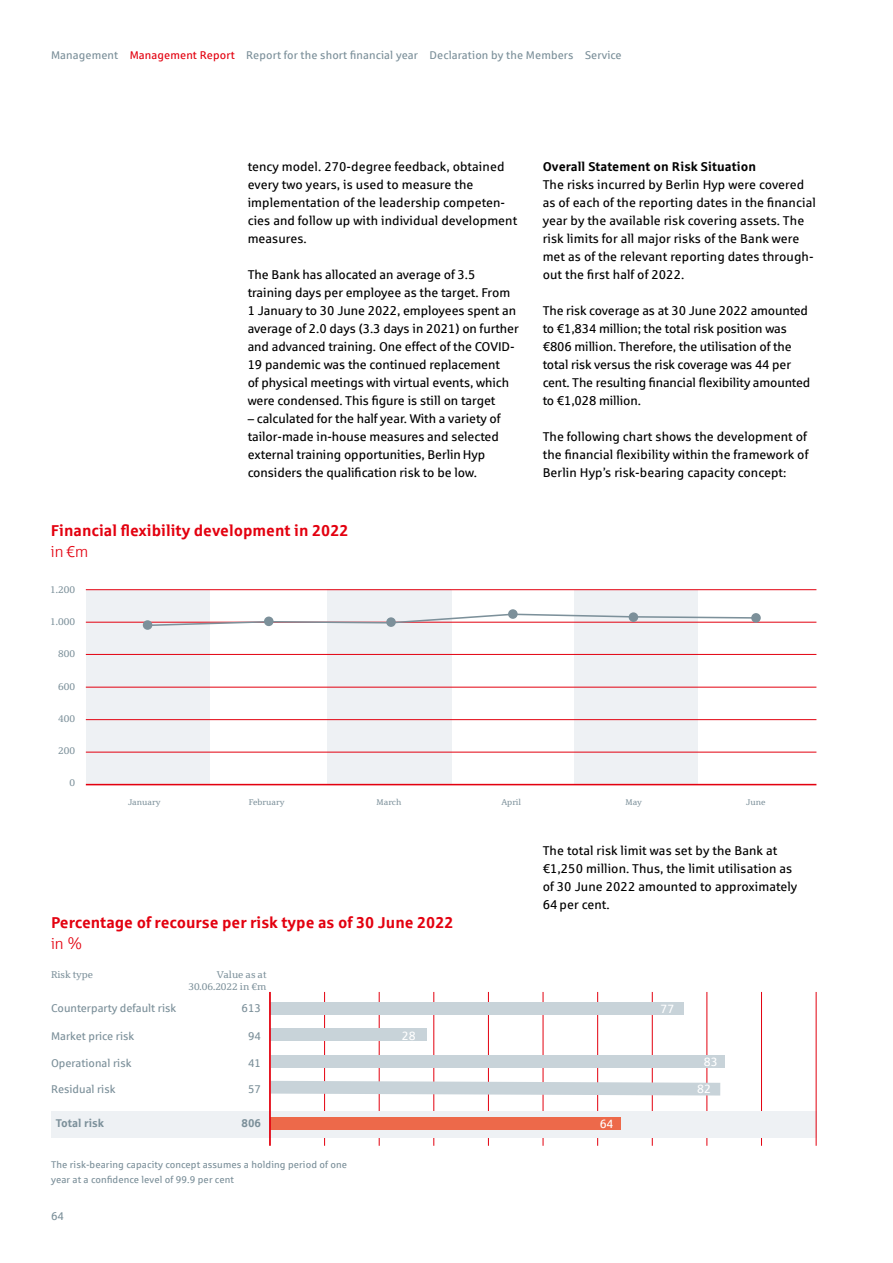
<style>
.page{position:relative;width:893px;height:1263px;background:#fff}
.page>*{position:absolute;margin:0;border:0;box-sizing:border-box;transform-origin:0 0}
.t1{font:700 15.75px "Sparkasse Rg";color:#e3000f}
.t2{font:15.75px "Sparkasse Lt";color:#e3000f}
.t3{font:12.75px/18px "Sparkasse Rg";letter-spacing:-.005em;color:#000}
.t4{font:700 12.75px "Sparkasse Rg";letter-spacing:.005em;color:#000}
.t5{font:12px "Sparkasse Rg";color:#fff}
.t6{font:11.25px "Sparkasse Rg";letter-spacing:.005em;color:#7c909a}
.t7{font:700 11.25px "Sparkasse Rg";color:#7c909a}
.t8{font:9.75px/14.2px "Sparkasse Rg";letter-spacing:.01em;color:#7c909a}
.t9{font:9.75px/11.7px "Sparkasse Serif";color:#7c909a;text-align:right}
.t10{font:8.25px "Sparkasse Serif";color:#7c909a}
.s1{color:#e3000f}
</style>
<div class="page">
<hr style="left:761px;top:992px;width:1px;height:154px;background:#e3000f">
<hr style="left:707px;top:992px;width:1px;height:154px;background:#e3000f">
<hr style="left:652px;top:992px;width:1px;height:154px;background:#e3000f">
<hr style="left:597px;top:992px;width:1px;height:154px;background:#e3000f">
<hr style="left:543px;top:992px;width:1px;height:154px;background:#e3000f">
<hr style="left:488px;top:992px;width:1px;height:154px;background:#e3000f">
<hr style="left:434px;top:992px;width:1px;height:154px;background:#e3000f">
<hr style="left:379px;top:992px;width:1px;height:154px;background:#e3000f">
<hr style="left:324px;top:992px;width:1px;height:154px;background:#e3000f">
<div style="left:51px;top:1111px;width:765px;height:27px;background:#eef1f4"></div>
<div style="left:271px;top:1002px;width:413px;height:12px;background:#c8d3d9"></div>
<div style="left:271px;top:1028px;width:156px;height:13px;background:#c8d3d9"></div>
<div style="left:271px;top:1055px;width:453px;height:13px;background:#c8d3d9"></div>
<svg style="left:271px;top:1081px;width:449px;height:14px;background:#cdd6dc"></svg>
<div style="left:271px;top:1117px;width:350px;height:13px;background:#ed694a"></div>
<hr style="left:816px;top:992px;width:1px;height:154px;background:#e3000f">
<hr style="left:269px;top:992px;width:2px;height:154px;background:#e3000f">
<div style="left:575px;top:590px;width:123px;height:194px;background:#eef1f4"></div>
<div style="left:87px;top:590px;width:123px;height:194px;background:#eef1f4"></div>
<div style="left:328px;top:589px;width:123px;height:195px;background:#eef1f4"></div>
<hr style="left:86px;top:784px;width:730px;height:1px;background:#e3000f">
<hr style="left:86px;top:622px;width:730px;height:1px;background:#e3000f">
<hr style="left:86px;top:654px;width:730px;height:1px;background:#e3000f">
<hr style="left:86px;top:719px;width:730px;height:1px;background:#e3000f">
<hr style="left:86px;top:752px;width:730px;height:1px;background:#e3000f">
<hr style="left:86px;top:589px;width:730px;height:1px;background:#e3000f">
<div style="left:143px;top:620px;width:9px;height:10px;background:#7c909a;border-radius:50%"></div>
<svg style="left:508px;top:609px;width:10px;height:10px"></svg>
<div style="left:629px;top:612px;width:9px;height:10px;background:#b2bec5;border-radius:50%"></div>
<div style="left:751px;top:613px;width:10px;height:10px;background:#7c909a;border-radius:50%"></div>
<svg style="left:146px;top:613px;width:611px;height:14px"></svg>
<hr style="left:86px;top:687px;width:730px;height:1px;background:#e3000f">
<p class="t6" style="left:51px;top:49px;width:572px">Management <span class="s1">Management Report</span> Report for the short financial year Declaration by the Members Service</p>
<p class="t3" style="left:248px;top:157px;width:271px">tency model. 270-degree feedback, obtained every two years, is used to measure the implementation of the leadership competen&shy;cies and follow up with individual development measures.</p>
<p class="t3" style="left:248px;top:265px;width:273px">The Bank has allocated an average of 3.5 training days per employee as the target. From 1 January to 30 June 2022, employees spent an average of 2.0 days (3.3 days in 2021) on further and advanced training. One effect of the COVID-19 pandemic was the continued replacement<br>of physical meetings with virtual events, which were condensed. This figure is still on target</p>
<p class="t3" style="left:248px;top:409px;width:255px">– calculated for the half year. With a variety of tailor-made in-house measures and selected external training opportunities, Berlin Hyp considers the qualification risk to be low.</p>
<p class="t4" style="left:543px;top:159px;width:215px">Overall Statement on Risk Situation</p>
<p class="t3" style="left:543px;top:175px;width:275px">The risks incurred by Berlin Hyp were covered as of each of the reporting dates in the financial year by the available risk covering assets. The risk limits for all major risks of the Bank were met as of the relevant reporting dates through&shy;out the first half of 2022.</p>
<p class="t3" style="left:543px;top:301px;width:269px">The risk coverage as at 30 June 2022 amounted to €1,834 million; the total risk position was €806 million. Therefore, the utilisation of the total risk versus the risk coverage was 44 per cent. The resulting financial flexibility amounted to €1,028 million.</p>
<p class="t3" style="left:543px;top:427px;width:267px;text-align:justify">The following chart shows the development of the financial flexibility within the framework of Berlin Hyp’s risk-bearing capacity concept:</p>
<p class="t1" style="left:51px;top:520px;width:299px">Financial flexibility development in 2022</p>
<p class="t2" style="left:51px;top:542px;width:39px">in €m</p>
<p class="t9" style="left:50px;top:583px;width:26px">1.200</p>
<p class="t9" style="left:50px;top:615px;width:26px">1.000</p>
<p class="t9" style="left:58px;top:648px;width:18px">800</p>
<p class="t9" style="left:58px;top:680px;width:18px">600</p>
<p class="t9" style="left:58px;top:712px;width:18px">400</p>
<p class="t9" style="left:58px;top:744px;width:18px">200</p>
<p class="t9" style="left:69px;top:777px;width:7px">0</p>
<p class="t10" style="left:128px;top:797px;width:34px">January</p>
<p class="t10" style="left:249px;top:797px;width:37px">February</p>
<p class="t10" style="left:377px;top:797px;width:26px">March</p>
<p class="t10" style="left:501px;top:797px;width:21px">April</p>
<p class="t10" style="left:625px;top:797px;width:18px">May</p>
<p class="t10" style="left:746px;top:797px;width:21px">June</p>
<p class="t1" style="left:51px;top:912px;width:404px">Percentage of recourse per risk type as of 30 June 2022</p>
<p class="t2" style="left:51px;top:934px;width:33px">in %</p>
<p class="t9" style="left:51px;top:969px;width:43px">Risk type</p>
<p class="t9" style="left:188px;top:969px;width:80px">Value as at<br>30.06.2022 in €m</p>
<p class="t6" style="left:51px;top:1001px;width:127px">Counterparty default risk</p>
<p class="t6" style="left:242px;top:1001px;width:21px">613</p>
<p class="t6" style="left:51px;top:1029px;width:85px">Market price risk</p>
<p class="t6" style="left:248px;top:1029px;width:14px">94</p>
<p class="t6" style="left:51px;top:1056px;width:82px">Operational risk</p>
<p class="t6" style="left:248px;top:1056px;width:14px">41</p>
<p class="t6" style="left:51px;top:1082px;width:66px">Residual risk</p>
<p class="t6" style="left:248px;top:1082px;width:14px">57</p>
<p class="t7" style="left:56px;top:1116px;width:50px">Total risk</p>
<p class="t7" style="left:242px;top:1116px;width:21px">806</p>
<p class="t5" style="left:402px;top:1028px;width:15px">28</p>
<p class="t8" style="left:51px;top:1157px;width:298px">The risk-bearing capacity concept assumes a holding period of one year at a confidence level of 99.9 per cent</p>
<p class="t6" style="left:51px;top:1209px;width:15px">64</p>
<p class="t3" style="left:543px;top:841px;width:256px">The total risk limit was set by the Bank at €1,250 million. Thus, the limit utilisation as of 30 June 2022 amounted to approximately 64 per cent.</p>
<p class="t5" style="left:600px;top:1116px;width:15px">64</p>
<p class="t5" style="left:660px;top:1001px;width:15px">77</p>
<p class="t5" style="left:704px;top:1054px;width:15px">83</p>
<p class="t5" style="left:697px;top:1081px;width:15px">82</p>
</div>
